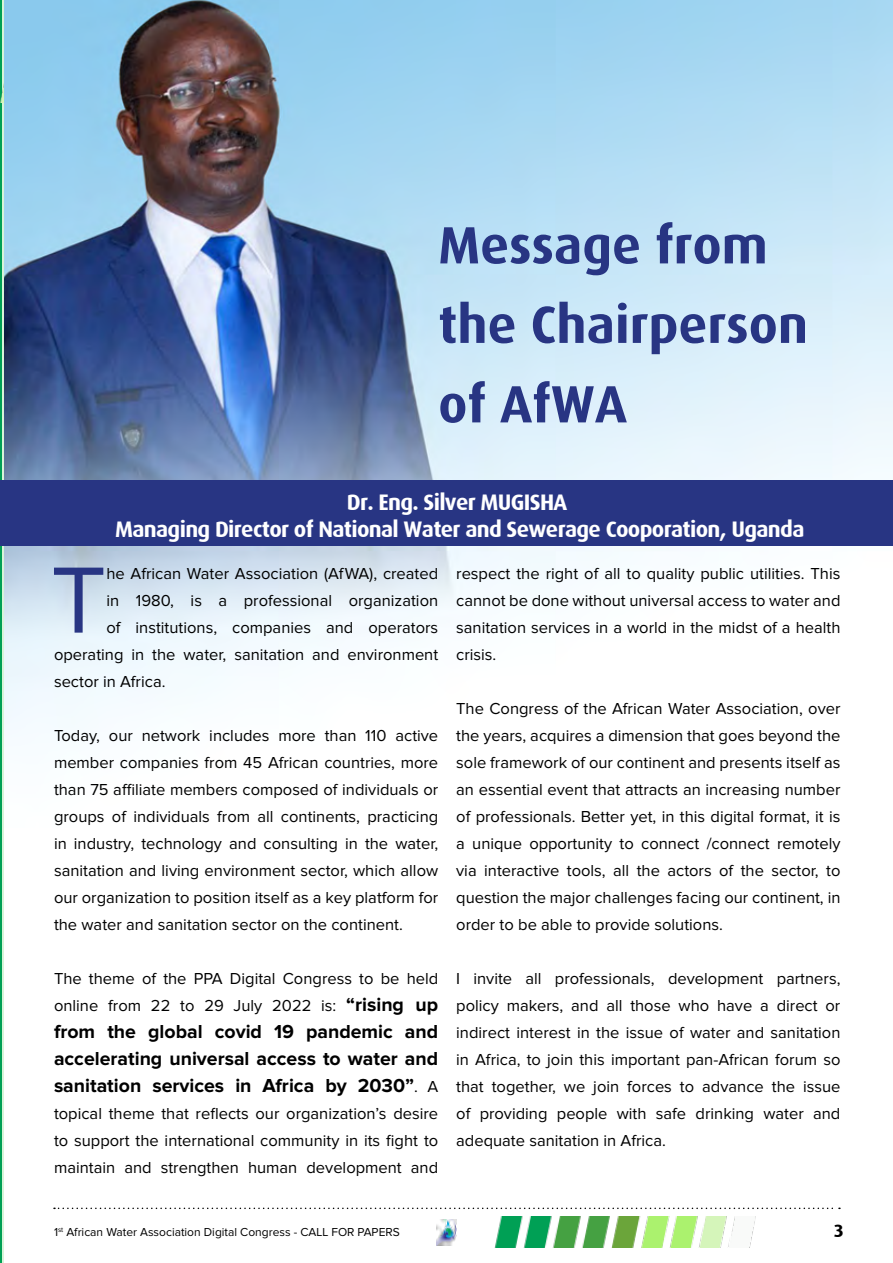
<style>
.page{position:relative;width:893px;height:1263px;background:#fff}
.page>*{position:absolute;margin:0;border:0;box-sizing:border-box;transform-origin:0 0}
.t1{font:97.5px "Proxima Nova";color:#283583}
.t2{font:700 52.5px/79.5px "Dax";color:#283583}
.t3{font:700 22.5px/27px "Dax";letter-spacing:-.03em;color:#fff;text-align:center}
.t4{font:700 19.5px/27px "Proxima Nova";color:#000;text-align:justify}
.t5{font:700 18px "Dax";color:#000}
.t6{font:16.5px/27px "Proxima Nova";color:#000;text-align:justify}
.t7{font:12px "Proxima Nova";color:#000}
.t8{font:10.5px "Proxima Nova";color:#000}
.s1{font-weight:700;font-size:19.5px}
.s2{font-weight:400;font-size:16.5px}
</style>
<div class="page">
<hr style="left:0;top:0;width:2px;height:1263px;background:#00a055">
<img style="left:0;top:71px;width:4px;height:32px">
<img style="left:4px;top:0;width:889px;height:1248px">
<div style="left:0;top:480px;width:893px;height:66px;background:#283583"></div>
<img style="left:495px;top:1217px;width:262px;height:30px">
<svg style="left:54px;top:1207px;width:787px;height:2px"></svg>
<h2 class="t2" style="left:438px;top:206px;width:371px">Message from the Chairperson of AfWA</h2>
<h3 class="t3" style="left:115px;top:489px;width:691px">Dr. Eng. Silver MUGISHA<br>Managing Director of National Water and Sewerage Cooporation, Uganda</h3>
<h1 class="t1" style="left:51px;top:556px;width:57px">T</h1>
<p class="t6" style="left:106px;top:560px;width:333px">he African Water Association (AfWA), created</p>
<p class="t6" style="left:106px;top:587px;width:333px">in 1980, is a professional organization</p>
<p class="t6" style="left:106px;top:614px;width:333px">of institutions, companies and operators</p>
<p class="t6" style="left:54px;top:641px;width:386px">operating in the water, sanitation and environment</p>
<p class="t6" style="left:54px;top:668px;width:113px">sector in Africa.</p>
<p class="t6" style="left:54px;top:722px;width:386px">Today, our network includes more than 110 active member companies from 45 African countries, more than 75 affiliate members composed of individuals or groups of individuals from all continents, practicing in industry, technology and consulting in the water, sanitation and living environment sector, which allow our organization to position itself as a key platform for the water and sanitation sector on the continent.</p>
<p class="t6" style="left:54px;top:965px;width:386px">The theme of the PPA Digital Congress to be held online from 22 to 29 July 2022 is: <span class="s1">“rising up</span></p>
<p class="t4" style="left:54px;top:1018px;width:386px">from the global covid 19 pandemic and accelerating universal access to water and sanitation services in Africa by 2030”<span class="s2">. A</span></p>
<p class="t6" style="left:54px;top:1100px;width:386px">topical theme that reflects our organization’s desire to support the international community in its fight to maintain and strengthen human development and</p>
<p class="t6" style="left:456px;top:560px;width:386px">respect the right of all to quality public utilities. This cannot be done without universal access to water and sanitation services in a world in the midst of a health crisis.</p>
<p class="t6" style="left:456px;top:695px;width:386px">The Congress of the African Water Association, over the years, acquires a dimension that goes beyond the sole framework of our continent and presents itself as an essential event that attracts an increasing number of professionals. Better yet, in this digital format, it is a unique opportunity to connect /connect remotely via interactive tools, all the actors of the sector, to question the major challenges facing our continent, in order to be able to provide solutions.</p>
<p class="t6" style="left:456px;top:965px;width:386px">I invite all professionals, development partners, policy makers, and all those who have a direct or indirect interest in the issue of water and sanitation in Africa, to join this important pan-African forum so that together, we join forces to advance the issue of providing people with safe drinking water and adequate sanitation in Africa.</p>
<p class="t7" style="left:54px;top:1227px;width:347px">1<sup>st</sup> African Water Association Digital Congress - CALL FOR PAPERS</p>
<p class="t5" style="left:834px;top:1220px;width:12px">3</p>
<p class="t8" style="left:54px;top:1227px;width:350px">1<sup>ST</sup> AFRICAN WATER ASSOCIATION DIGITAL CONGRESS - CALL FOR PAPER</p>
</div>
